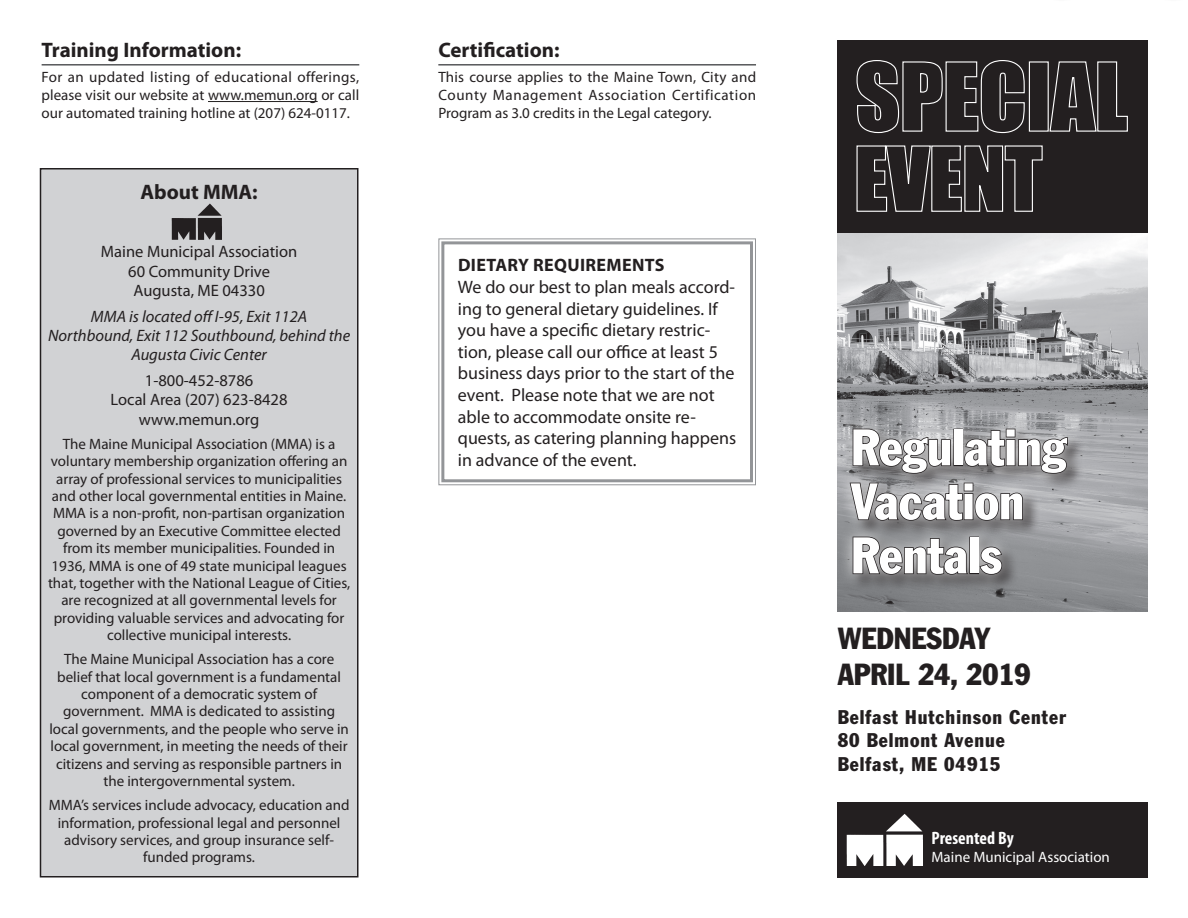
<style>
.page{position:relative;width:1188px;height:918px;background:#fff}
.page>*{position:absolute;margin:0;border:0;box-sizing:border-box;transform-origin:0 0}
.t1{font:condensed 50.55px "Franklin Gothic";color:#fff}
.t2{font:condensed 30px "Franklin Gothic";color:#231f20}
.t3{font:700 21px "Myriad Pro";color:#231f20}
.t4{font:condensed 19.5px "Franklin Gothic";letter-spacing:.05em;color:#231f20}
.t5{font:18px/21.6px "Myriad Pro";color:#231f20}
.t6{font:700 18px "Myriad Pro";letter-spacing:.02em;color:#231f20}
.t7{font:700 condensed 18px "Myriad Pro";color:#fff}
.t8{font:16.5px/19.2px "Myriad Pro";color:#231f20;text-align:center}
.t9{font:italic 16.5px/19.2px "Myriad Pro";color:#231f20;text-align:center}
.t10{font:15px/17.4px "Myriad Pro";color:#231f20;text-align:center}
.t11{font:15px "Myriad Pro";color:#fff}
</style>
<div class="page">
<img style="left:837px;top:233px;width:311px;height:379px">
<div style="left:837px;top:40px;width:311px;height:193px;background:#231f20"></div>
<div style="left:837px;top:802px;width:311px;height:76px;background:#231f20"></div>
<img style="left:846px;top:814px;width:77px;height:52px">
<hr style="left:42px;top:64px;width:317px;height:2px;background:#57585a">
<hr style="left:208px;top:101px;width:110px;height:1px;background:#231f20">
<div style="left:40px;top:169px;width:318px;height:708px;background:#d1d2d4"></div>
<img style="left:171px;top:203px;width:51px;height:37px">
<div style="left:40px;top:168px;width:318px;height:710px;border:2px solid #231f20"></div>
<div style="left:848px;top:426px;width:237px;height:166px;background:#231f20;opacity:.75"></div>
<div style="left:837px;top:415px;width:244px;height:173px;background:#fff;opacity:.75"></div>
<svg style="left:852px;top:428px;width:100px;height:46px;background:#8b8a8b"></svg>
<div style="left:953px;top:429px;width:10px;height:37px;border:2px solid #231f20"></div>
<svg style="left:964px;top:428px;width:104px;height:46px;background:#888688"></svg>
<svg style="left:849px;top:482px;width:175px;height:39px;background:#8e8d8e"></svg>
<svg style="left:852px;top:536px;width:118px;height:39px;background:#878688"></svg>
<div style="left:969px;top:537px;width:10px;height:37px;border:2px solid #231f20"></div>
<svg style="left:979px;top:546px;width:24px;height:29px"></svg>
<svg style="left:856px;top:60px;width:272px;height:152px"></svg>
<svg style="left:438px;top:238px;width:318px;height:248px"></svg>
<div style="left:441px;top:241px;width:312px;height:241px;border:3px solid #939598"></div>
<hr style="left:438px;top:64px;width:318px;height:2px;background:#57585a">
<p class="t3" style="left:42px;top:37px;width:201px">Training Information:</p>
<p class="t10" style="left:42px;top:68px;width:319px;line-height:18px;text-align:justify">For an updated listing of educational offerings, please visit our website at www.memun.org or call our automated training hotline at (207) 624-0117.</p>
<p class="t3" style="left:140px;top:178px;width:119px">About MMA:</p>
<p class="t8" style="left:101px;top:242px;width:198px">Maine Municipal Association<br>60 Community Drive<br>Augusta, ME 04330</p>
<p class="t9" style="left:48px;top:306px;width:304px">MMA is located off I-95, Exit 112A<br>Northbound, Exit 112 Southbound, behind the</p>
<p class="t9" style="left:131px;top:345px;width:137px">Augusta Civic Center</p>
<p class="t8" style="left:111px;top:371px;width:178px">1-800-452-8786<br>Local Area (207) 623-8428 www.memun.org</p>
<p class="t10" style="left:48px;top:435px;width:304px">The Maine Municipal Association (MMA) is a voluntary membership organization offering an array of professional services to municipalities and other local governmental entities in Maine.<br>MMA is a non-profit, non-partisan organization governed by an Executive Committee elected from its member municipalities. Founded in 1936, MMA is one of 49 state municipal leagues that, together with the National League of Cities, are recognized at all governmental levels for providing valuable services and advocating for collective municipal interests.</p>
<p class="t10" style="left:49px;top:650px;width:301px">The Maine Municipal Association has a core belief that local government is a fundamental component of a democratic system of government. MMA is dedicated to assisting local governments, and the people who serve in local government, in meeting the needs of their citizens and serving as responsible partners in the intergovernmental system.</p>
<p class="t10" style="left:49px;top:796px;width:302px">MMA’s services include advocacy, education and information, professional legal and personnel advisory services, and group insurance self&shy;funded programs.</p>
<p class="t3" style="left:438px;top:37px;width:123px">Certification:</p>
<p class="t10" style="left:438px;top:68px;width:319px;line-height:18px;text-align:justify">This course applies to the Maine Town, City and County Management Association Certification Program as 3.0 credits in the Legal category.</p>
<p class="t6" style="left:458px;top:254px;width:208px">DIETARY REQUIREMENTS</p>
<p class="t5" style="left:458px;top:276px;width:280px">We do our best to plan meals accord&shy;ing to general dietary guidelines. If you have a specific dietary restric&shy;tion, please call our office at least 5 business days prior to the start of the event. Please note that we are not able to accommodate onsite re&shy;quests, as catering planning happens in advance of the event.</p>
<p class="t1" style="left:851px;top:417px;width:217px">Regulating</p>
<p class="t1" style="left:851px;top:471px;width:175px">Vacation</p>
<p class="t1" style="left:851px;top:525px;width:152px">Rentals</p>
<p class="t2" style="left:838px;top:620px;width:154px">WEDNESDAY</p>
<p class="t2" style="left:838px;top:656px;width:194px">APRIL 24, 2019</p>
<p class="t4" style="left:838px;top:705px;width:230px">Belfast Hutchinson Center</p>
<p class="t4" style="left:838px;top:728px;width:169px">80 Belmont Avenue</p>
<p class="t4" style="left:838px;top:752px;width:164px">Belfast, ME 04915</p>
<p class="t7" style="left:932px;top:827px;width:84px">Presented By</p>
<p class="t11" style="left:932px;top:848px;width:180px">Maine Municipal Association</p>
</div>
